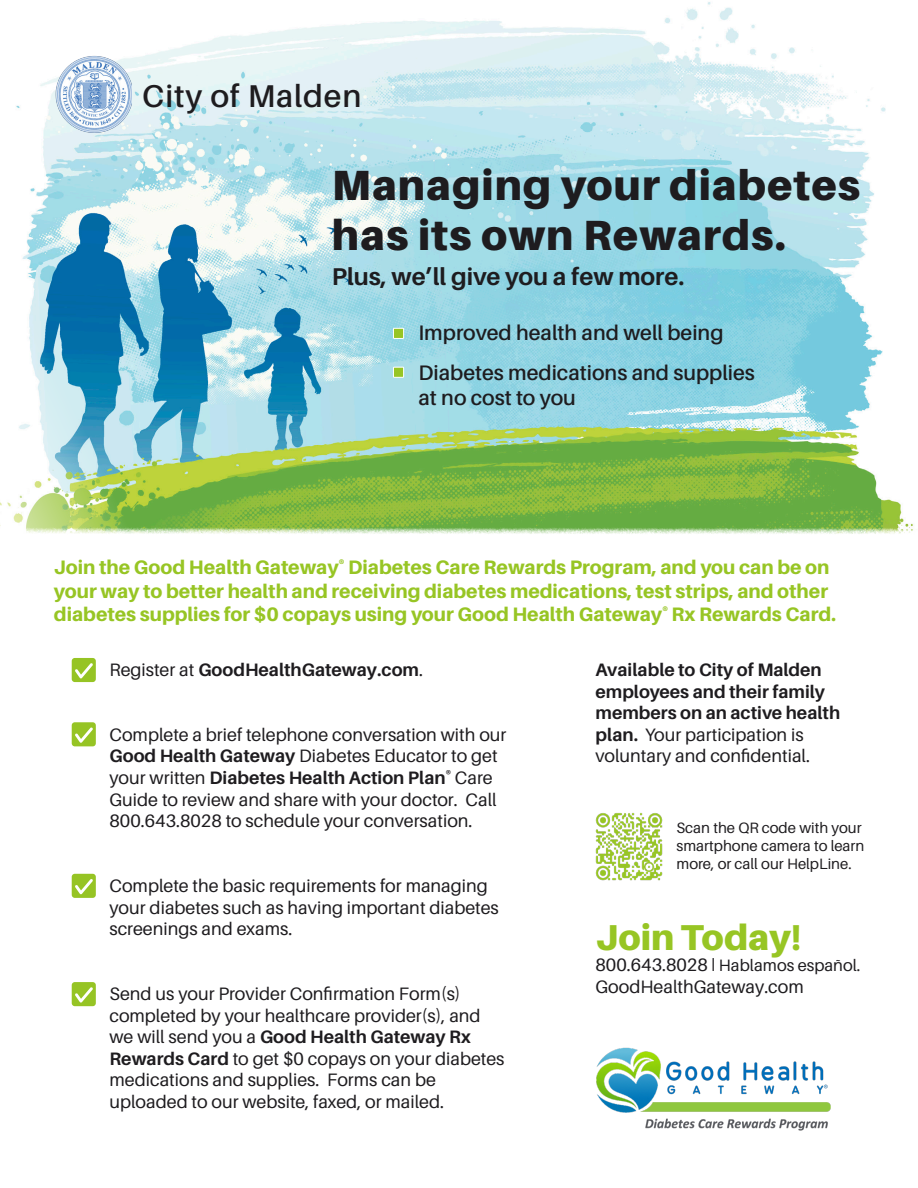
<style>
.page{position:relative;width:918px;height:1188px;background:#fff}
.page>*{position:absolute;margin:0;border:0;box-sizing:border-box;transform-origin:0 0}
.t1{font:900 42.3px "Aileron";letter-spacing:.025em;color:#1e1c1f}
.t2{font:900 36px "Aileron";color:#97c524}
.t3{font:600 31.5px "Aileron";letter-spacing:.025em;color:#1e1c1f}
.t4{font:700 24.3px "Aileron";color:#1e1c1f}
.t5{font:600 21px "Aileron";color:#1e1c1f}
.t6{font:800 19.5px/23.4px "Aileron";color:#97c524}
.t7{font:18px/21.6px "Aileron";color:#1e1c1f}
.t8{font:700 18px/21.6px "Aileron";color:#1e1c1f}
.t9{font:16.5px "Aileron";color:#1e1c1f}
.t10{font:15px/18px "Aileron";color:#1e1c1f}
.s1{font-weight:400}
.s2{font-weight:700}
.s3{font-size:18px}
.s4{font-family:"Arial Narrow";font-size:18px}
</style>
<div class="page">
<img style="left:0;top:2px;width:913px;height:532px">
<img style="left:54px;top:54px;width:78px;height:81px">
<div style="left:393px;top:328px;width:11px;height:10px;background:#97c524"></div>
<div style="left:393px;top:328px;width:11px;height:11px;border:1px solid #fff"></div>
<div style="left:393px;top:367px;width:11px;height:10px;background:#97c524"></div>
<div style="left:393px;top:367px;width:11px;height:11px;border:1px solid #fff"></div>
<img style="left:596px;top:1047px;width:234px;height:84px">
<svg style="left:72px;top:658px;width:24px;height:24px"></svg>
<svg style="left:72px;top:722px;width:24px;height:24px"></svg>
<svg style="left:72px;top:874px;width:24px;height:24px"></svg>
<svg style="left:72px;top:982px;width:24px;height:24px"></svg>
<img style="left:595px;top:813px;width:68px;height:68px">
<p class="t3" style="left:142px;top:79px;width:221px">City of Malden</p>
<p class="t1" style="left:332px;top:160px;width:530px">Managing your diabetes</p>
<p class="t1" style="left:332px;top:211px;width:455px">has its own Rewards.</p>
<p class="t4" style="left:332px;top:263px;width:354px">Plus, we’ll give you a few more.</p>
<p class="t5" style="left:418px;top:321px;width:307px">Improved health and well being</p>
<p class="t5" style="left:418px;top:361px;width:338px">Diabetes medications and supplies</p>
<p class="t5" style="left:418px;top:387px;width:159px">at no cost to you</p>
<p class="t6" style="left:54px;top:556px;width:784px">Join the Good Health Gateway<sup>®</sup> Diabetes Care Rewards Program, and you can be on your way to better health and receiving diabetes medications, test strips, and other diabetes supplies for $0 copays using your Good Health Gateway<sup>®</sup> Rx Rewards Card.</p>
<p class="t8" style="left:110px;top:659px;width:315px"><span class="s1">Register at</span> GoodHealthGateway.com<span class="s1">.</span></p>
<p class="t7" style="left:110px;top:724px;width:399px">Complete a brief telephone conversation with our <span class="s2">Good Health Gateway</span> Diabetes Educator to get your written <span class="s2">Diabetes Health Action Plan</span><sup>®</sup> Care Guide to review and share with your doctor. Call 800.643.8028 to schedule your conversation.</p>
<p class="t7" style="left:110px;top:875px;width:391px">Complete the basic requirements for managing your diabetes such as having important diabetes screenings and exams.</p>
<p class="t7" style="left:110px;top:983px;width:396px">Send us your Provider Confirmation Form(s) completed by your healthcare provider(s), and we will send you a <span class="s2">Good Health Gateway Rx Rewards Card</span> to get $0 copays on your diabetes medications and supplies. Forms can be uploaded to our website, faxed, or mailed.</p>
<p class="t8" style="left:596px;top:659px;width:246px">Available to City of Malden employees and their family members on an active health plan. <span class="s1">Your participation is voluntary and confidential.</span></p>
<p class="t10" style="left:677px;top:819px;width:189px">Scan the QR code with your smartphone camera to learn more, or call our HelpLine.</p>
<p class="t2" style="left:596px;top:916px;width:207px">Join Today!</p>
<p class="t9" style="left:596px;top:956px;width:266px"><span class="s3">800.643.8028</span> <span class="s4">l</span> Hablamos español.</p>
<p class="t7" style="left:596px;top:976px;width:210px">GoodHealthGateway.com</p>
</div>
